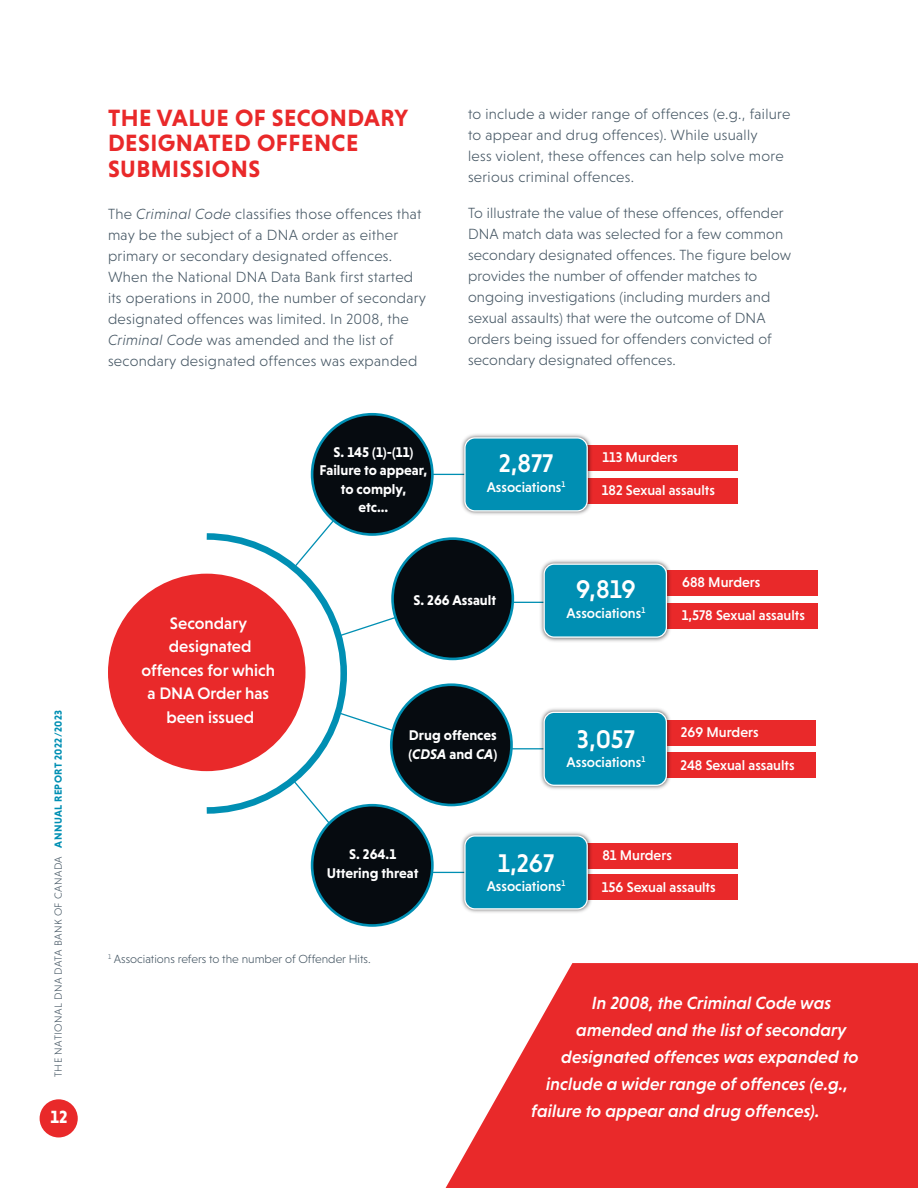
<style>
.page{position:relative;width:918px;height:1188px;background:#fff}
.page>*{position:absolute;margin:0;border:0;box-sizing:border-box;transform-origin:0 0}
.t1{font:500 26.1px "Niveau Grotesk";color:#fff}
.t2{font:700 24px/25.5px "Niveau Grotesk";letter-spacing:.02em;color:#e9292a}
.t3{font:italic 500 18px "Niveau Grotesk";color:#fff}
.t4{font:700 18px "Niveau Grotesk";color:#fff}
.t5{font:500 16.95px/23.4px "Niveau Grotesk";color:#fff;text-align:center}
.t6{font:300 15px/21px "Niveau Grotesk";letter-spacing:.01em;color:#475865}
.t7{font:500 14.25px "Niveau Grotesk";color:#fff}
.t8{font:700 14.25px/18.3px "Niveau Grotesk";color:#fff;text-align:center}
.t9{font:300 12px "Niveau Grotesk";color:#475865}
.t10{font:300 10.5px "Niveau Grotesk";letter-spacing:.04em;color:#475865}
.s1{font-weight:700;color:#008fb3}
.s2{font-style:italic}
</style>
<div class="page">
<div style="left:40px;top:1099px;width:38px;height:38px;background:#e9292a;border-radius:50%"></div>
<div style="left:108px;top:574px;width:197px;height:197px;background:#e9292a;border-radius:50%"></div>
<svg style="left:200px;top:473px;width:254px;height:403px"></svg>
<hr style="left:372px;top:474px;width:98px;height:1px;background:#008fb3">
<hr style="left:372px;top:872px;width:98px;height:1px;background:#008fb3">
<hr style="left:452px;top:602px;width:97px;height:1px;background:#008fb3">
<hr style="left:452px;top:748px;width:97px;height:1px;background:#008fb3">
<div style="left:312px;top:414px;width:120px;height:121px;background:#060b10;border-radius:50%"></div>
<div style="left:311px;top:413px;width:123px;height:123px;border:3px solid #008fb3;border-radius:50%"></div>
<div style="left:393px;top:539px;width:120px;height:120px;background:#060b10;border-radius:50%"></div>
<div style="left:391px;top:537px;width:123px;height:123px;border:3px solid #008fb3;border-radius:50%"></div>
<div style="left:391px;top:685px;width:121px;height:120px;background:#060b10;border-radius:50%"></div>
<div style="left:390px;top:683px;width:123px;height:123px;border:3px solid #008fb3;border-radius:50%"></div>
<div style="left:312px;top:805px;width:120px;height:120px;background:#060b10;border-radius:50%"></div>
<div style="left:311px;top:804px;width:123px;height:123px;border:3px solid #008fb3;border-radius:50%"></div>
<div style="left:587px;top:445px;width:150px;height:26px;background:#e9292a"></div>
<div style="left:587px;top:478px;width:150px;height:25px;background:#e9292a"></div>
<div style="left:667px;top:570px;width:150px;height:26px;background:#e9292a"></div>
<div style="left:667px;top:603px;width:150px;height:25px;background:#e9292a"></div>
<div style="left:666px;top:720px;width:150px;height:25px;background:#e9292a"></div>
<div style="left:666px;top:752px;width:150px;height:26px;background:#e9292a"></div>
<div style="left:587px;top:843px;width:150px;height:25px;background:#e9292a"></div>
<div style="left:587px;top:874px;width:150px;height:26px;background:#e9292a"></div>
<img style="left:458px;top:434px;width:136px;height:81px">
<div style="left:465px;top:438px;width:122px;height:73px;background:#008fb3;border-radius:10px"></div>
<div style="left:464px;top:437px;width:124px;height:75px;border:1px solid #fff;border-radius:10px"></div>
<img style="left:537px;top:560px;width:136px;height:82px">
<div style="left:544px;top:564px;width:122px;height:73px;background:#008fb3;border-radius:10px"></div>
<div style="left:544px;top:563px;width:123px;height:75px;border:1px solid #fff;border-radius:10px"></div>
<img style="left:537px;top:708px;width:136px;height:81px">
<div style="left:544px;top:712px;width:122px;height:73px;background:#008fb3;border-radius:10px"></div>
<div style="left:544px;top:712px;width:123px;height:74px;border:1px solid #fff;border-radius:10px"></div>
<img style="left:458px;top:832px;width:136px;height:81px">
<div style="left:465px;top:836px;width:122px;height:73px;background:#008fb3;border-radius:10px"></div>
<div style="left:464px;top:835px;width:124px;height:75px;border:1px solid #fff;border-radius:10px"></div>
<svg style="left:446px;top:963px;width:472px;height:225px;fill:#e9292a"></svg>
<p class="t10" style="left:52px;top:1077px;width:368px;rotate:-90deg">THE NATIONAL DNA DATA BANK OF CANADA <span class="s1">ANNUAL REPORT 2022/2023</span></p>
<p class="t4" style="left:51px;top:1106px;width:19px">12</p>
<h2 class="t2" style="left:108px;top:105px;width:302px">THE VALUE OF SECONDARY<br>DESIGNATED OFFENCE<br>SUBMISSIONS</h2>
<p class="t6" style="left:108px;top:203px;width:320px">The <span class="s2">Criminal Code</span> classifies those offences that may be the subject of a DNA order as either primary or secondary designated offences.<br>When the National DNA Data Bank first started its operations in 2000, the number of secondary designated offences was limited. In 2008, the <span class="s2">Criminal Code</span> was amended and the list of secondary designated offences was expanded</p>
<p class="t8" style="left:320px;top:443px;width:109px">S. 145 (1)-(11)<br>Failure to appear, to comply,<br>etc...</p>
<p class="t6" style="left:468px;top:104px;width:324px">to include a wider range of offences (e.g., failure to appear and drug offences). While usually<br>less violent, these offences can help solve more serious criminal offences.</p>
<p class="t6" style="left:468px;top:203px;width:325px">To illustrate the value of these offences, offender DNA match data was selected for a few common secondary designated offences. The figure below provides the number of offender matches to ongoing investigations (including murders and sexual assaults) that were the outcome of DNA orders being issued for offenders convicted of secondary designated offences.</p>
<h1 class="t1" style="left:499px;top:448px;width:56px">2,877</h1>
<p class="t7" style="left:487px;top:479px;width:80px">Associations<sup>1</sup></p>
<p class="t7" style="left:602px;top:449px;width:77px">113 Murders</p>
<p class="t7" style="left:602px;top:482px;width:115px">182 Sexual assaults</p>
<p class="t5" style="left:141px;top:611px;width:135px">Secondary designated offences for which a DNA Order has been issued</p>
<p class="t8" style="left:413px;top:591px;width:84px">S. 266 Assault</p>
<p class="t8" style="left:408px;top:726px;width:90px;text-align:left">Drug offences (<span class="s2">CDSA</span> and <span class="s2">CA</span>)</p>
<h1 class="t1" style="left:576px;top:574px;width:61px">9,819</h1>
<p class="t7" style="left:567px;top:605px;width:80px">Associations<sup>1</sup></p>
<p class="t7" style="left:682px;top:574px;width:80px">688 Murders</p>
<p class="t7" style="left:682px;top:607px;width:125px">1,578 Sexual assaults</p>
<h1 class="t1" style="left:577px;top:724px;width:59px">3,057</h1>
<p class="t7" style="left:567px;top:754px;width:80px">Associations<sup>1</sup></p>
<p class="t7" style="left:681px;top:724px;width:79px">269 Murders</p>
<p class="t7" style="left:680px;top:757px;width:116px">248 Sexual assaults</p>
<p class="t8" style="left:327px;top:845px;width:93px">S. 264.1<br>Uttering threat</p>
<h1 class="t1" style="left:498px;top:848px;width:58px">1,267</h1>
<p class="t7" style="left:487px;top:878px;width:80px">Associations<sup>1</sup></p>
<p class="t7" style="left:602px;top:847px;width:71px">81 Murders</p>
<p class="t7" style="left:602px;top:879px;width:115px">156 Sexual assaults</p>
<p class="t9" style="left:108px;top:952px;width:264px"><sup>1</sup> Associations refers to the number of Offender Hits.</p>
<p class="t3" style="left:592px;top:993px;width:241px">In 2008, the Criminal Code was</p>
<p class="t3" style="left:576px;top:1020px;width:272px">amended and the list of secondary</p>
<p class="t3" style="left:561px;top:1047px;width:299px">designated offences was expanded to</p>
<p class="t3" style="left:546px;top:1074px;width:303px">include a wider range of offences (e.g.,</p>
<p class="t3" style="left:531px;top:1101px;width:290px">failure to appear and drug offences).</p>
</div>
